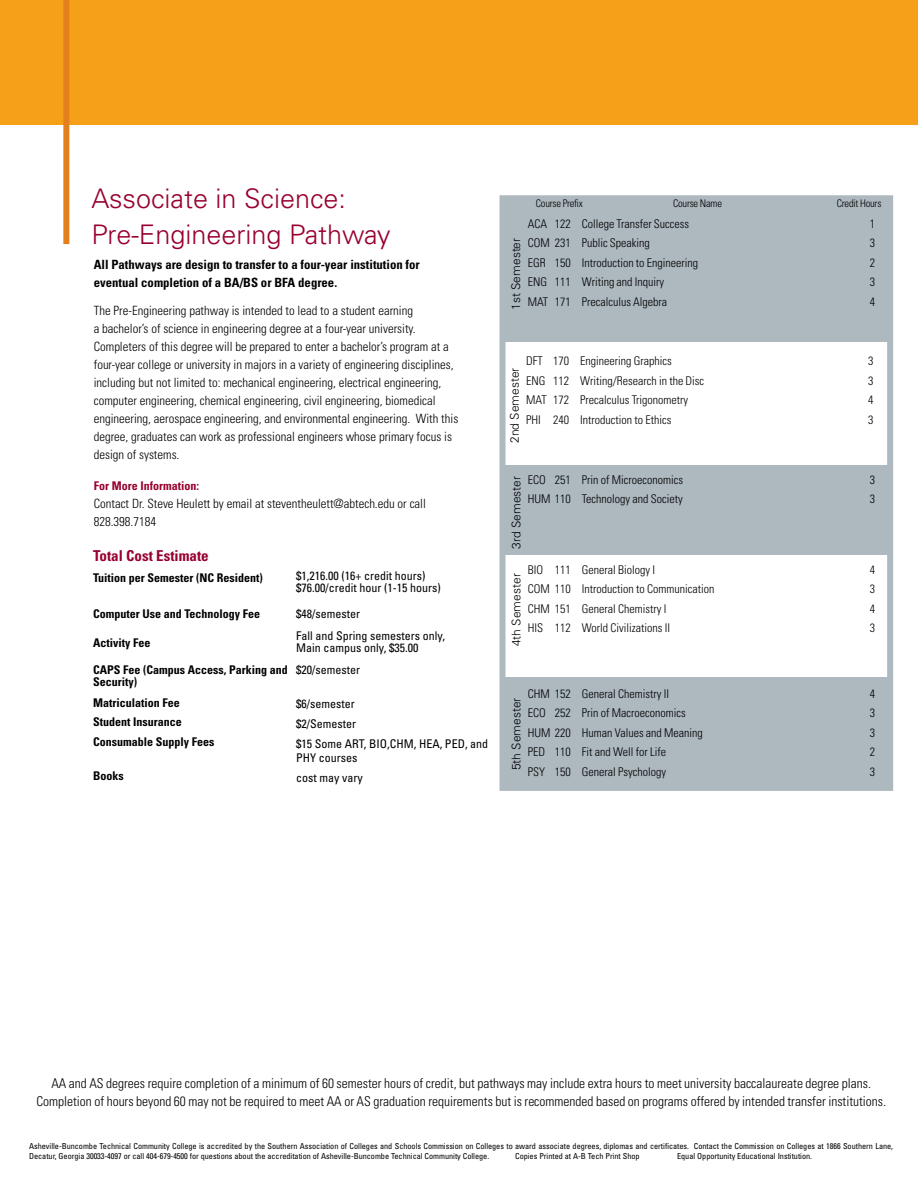
<style>
.page{position:relative;width:918px;height:1188px;background:#fff}
.page>*{position:absolute;margin:0;border:0;box-sizing:border-box;transform-origin:0 0}
._14a_Program_H2{font:300 27px/36px "Univers LT Std";color:#98002e}
._14a_Program_H2-2{font:700 condensed 15px "Univers LT Std";color:#98002e}
._03_-_description_no{font:300 condensed 13.5px/18px "Univers LT Std";color:#000;text-align:center}
._14a_Program_H2-3{font:300 condensed 12.75px/18px "Univers LT Std";color:#000}
._14a_Program_H2-4{font:700 condensed 12.75px/18px "Univers LT Std";color:#000}
._03_-_description_no-2{font:300 condensed 12px "Univers LT Std";color:#000}
._14a_Program_H2-5{font:condensed 12px/12px "Univers LT Std";color:#000}
._14a_Program_H2-6{font:700 condensed 12px/12px "Univers LT Std";color:#000}
._14a_Program_H2-7{font:300 12px "Univers LT Std";color:#000}
._14a_Program_H2-8{font:700 condensed 12px "Univers LT Std";color:#98002e}
._03_-_description_no-3{font:300 condensed 10.5px "Univers LT Std";letter-spacing:-.02em;color:#000}
.t1{font:condensed 8.25px/9.9px "Univers LT Std";letter-spacing:-.005em;color:#000}
</style>
<div class="page">
<div style="left:0;top:0;width:918px;height:125px;background:#f6a01a"></div>
<div style="left:63px;top:0;width:6px;height:244px;background:#e37f1c"></div>
<div style="left:500px;top:195px;width:393px;height:596px;border:6px solid #adb8bf"></div>
<div style="left:502px;top:465px;width:391px;height:90px;background:#adb8bf"></div>
<div style="left:502px;top:198px;width:391px;height:144px;background:#adb8bf"></div>
<div style="left:502px;top:677px;width:391px;height:112px;background:#adb8bf"></div>
<p class="_14a_Program_H2" style="left:92px;top:180px;width:301px">Associate in Science:<br>Pre-Engineering Pathway</p>
<p class="_14a_Program_H2-4" style="left:94px;top:256px;width:328px">All Pathways are design to transfer to a four-year institution for eventual completion of a BA/BS or BFA degree.</p>
<p class="_14a_Program_H2-3" style="left:94px;top:301px;width:366px">The Pre-Engineering pathway is intended to lead to a student earning<br>a bachelor’s of science in engineering degree at a four-year university.<br>Completers of this degree will be prepared to enter a bachelor’s program at a four-year college or university in majors in a variety of engineering disciplines, including but not limited to: mechanical engineering, electrical engineering, computer engineering, chemical engineering, civil engineering, biomedical engineering, aerospace engineering, and environmental engineering. With this degree, graduates can work as professional engineers whose primary focus is design of systems.</p>
<p class="_14a_Program_H2-8" style="left:94px;top:479px;width:107px">For More Information:</p>
<p class="_14a_Program_H2-3" style="left:94px;top:495px;width:334px">Contact Dr. Steve Heulett by email at steventheulett@abtech.edu or call<br>828.398.7184</p>
<p class="_14a_Program_H2-2" style="left:93px;top:546px;width:117px">Total Cost Estimate</p>
<p class="_14a_Program_H2-6" style="left:93px;top:572px;width:171px">Tuition per Semester (NC Resident)</p>
<p class="_14a_Program_H2-6" style="left:93px;top:608px;width:169px">Computer Use and Technology Fee</p>
<p class="_14a_Program_H2-6" style="left:93px;top:636px;width:59px">Activity Fee</p>
<p class="_14a_Program_H2-6" style="left:93px;top:663px;width:196px">CAPS Fee (Campus Access, Parking and<br>Security)</p>
<p class="_14a_Program_H2-6" style="left:93px;top:697px;width:88px">Matriculation Fee</p>
<p class="_14a_Program_H2-6" style="left:93px;top:716px;width:90px">Student Insurance</p>
<p class="_14a_Program_H2-6" style="left:93px;top:736px;width:123px">Consumable Supply Fees</p>
<p class="_14a_Program_H2-6" style="left:93px;top:770px;width:32px">Books</p>
<p class="_14a_Program_H2-5" style="left:296px;top:570px;width:146px">$1,216.00 (16+ credit hours) $76.00/credit hour (1-15 hours)</p>
<p class="_14a_Program_H2-5" style="left:296px;top:607px;width:65px">$48/semester</p>
<p class="_14a_Program_H2-5" style="left:296px;top:629px;width:150px">Fall and Spring semesters only,<br>Main campus only, $35.00</p>
<p class="_14a_Program_H2-5" style="left:296px;top:664px;width:65px">$20/semester</p>
<p class="_14a_Program_H2-5" style="left:296px;top:697px;width:60px">$6/semester</p>
<p class="_14a_Program_H2-5" style="left:296px;top:718px;width:61px">$2/Semester</p>
<p class="_14a_Program_H2-5" style="left:296px;top:737px;width:194px;line-height:13.5px">$15 Some ART, BIO,CHM, HEA, PED, and<br>PHY courses</p>
<p class="_14a_Program_H2-5" style="left:296px;top:772px;width:68px">cost may vary</p>
<p class="_03_-_description_no-3" style="left:536px;top:197px;width:48px">Course Prefix</p>
<p class="_03_-_description_no-3" style="left:673px;top:197px;width:50px">Course Name</p>
<p class="_03_-_description_no-3" style="left:837px;top:197px;width:46px">Credit Hours</p>
<p class="_03_-_description_no-2" style="left:528px;top:216px;width:163px">ACA 122 College Transfer Success</p>
<p class="_03_-_description_no-2" style="left:870px;top:216px;width:7px">1</p>
<p class="_03_-_description_no-2" style="left:528px;top:236px;width:124px">COM 231 Public Speaking</p>
<p class="_03_-_description_no-2" style="left:870px;top:236px;width:7px">3</p>
<p class="_03_-_description_no-2" style="left:528px;top:255px;width:172px">EGR 150 Introduction to Engineering</p>
<p class="_03_-_description_no-2" style="left:870px;top:255px;width:7px">2</p>
<p class="_03_-_description_no-2" style="left:528px;top:275px;width:138px">ENG 111 Writing and Inquiry</p>
<p class="_03_-_description_no-2" style="left:870px;top:275px;width:7px">3</p>
<p class="_03_-_description_no-2" style="left:528px;top:294px;width:141px">MAT 171 Precalculus Algebra</p>
<p class="_03_-_description_no-2" style="left:870px;top:294px;width:7px">4</p>
<p class="_14a_Program_H2-7" style="left:509px;top:310px;width:74px;rotate:-90deg">1st Semester</p>
<p class="_03_-_description_no-2" style="left:526px;top:354px;width:147px">DFT 170 Engineering Graphics</p>
<p class="_03_-_description_no-2" style="left:868px;top:354px;width:7px">3</p>
<p class="_03_-_description_no-2" style="left:526px;top:373px;width:180px">ENG 112 Writing/Research in the Disc</p>
<p class="_03_-_description_no-2" style="left:868px;top:373px;width:7px">3</p>
<p class="_03_-_description_no-2" style="left:526px;top:393px;width:163px">MAT 172 Precalculus Trigonometry</p>
<p class="_03_-_description_no-2" style="left:868px;top:393px;width:7px">4</p>
<p class="_03_-_description_no-2" style="left:526px;top:412px;width:147px">PHI 240 Introduction to Ethics</p>
<p class="_03_-_description_no-2" style="left:868px;top:412px;width:7px">3</p>
<p class="_14a_Program_H2-7" style="left:507px;top:443px;width:77px;rotate:-90deg">2nd Semester</p>
<p class="_14a_Program_H2-7" style="left:509px;top:549px;width:74px;rotate:-90deg">3rd Semester</p>
<p class="_14a_Program_H2-7" style="left:509px;top:646px;width:74px;rotate:-90deg">4th Semester</p>
<p class="_03_-_description_no-2" style="left:528px;top:472px;width:157px">ECO 251 Prin of Microeconomics</p>
<p class="_03_-_description_no-2" style="left:870px;top:472px;width:7px">3</p>
<p class="_03_-_description_no-2" style="left:528px;top:492px;width:156px">HUM 110 Technology and Society</p>
<p class="_03_-_description_no-2" style="left:870px;top:492px;width:7px">3</p>
<p class="_03_-_description_no-2" style="left:528px;top:562px;width:129px">BIO 111 General Biology I</p>
<p class="_03_-_description_no-2" style="left:870px;top:562px;width:7px">4</p>
<p class="_03_-_description_no-2" style="left:528px;top:582px;width:188px">COM 110 Introduction to Communication</p>
<p class="_03_-_description_no-2" style="left:870px;top:582px;width:7px">3</p>
<p class="_03_-_description_no-2" style="left:528px;top:601px;width:140px">CHM 151 General Chemistry I</p>
<p class="_03_-_description_no-2" style="left:870px;top:601px;width:7px">4</p>
<p class="_03_-_description_no-2" style="left:528px;top:621px;width:144px">HIS 112 World Civilizations II</p>
<p class="_03_-_description_no-2" style="left:870px;top:621px;width:7px">3</p>
<p class="_14a_Program_H2-7" style="left:509px;top:770px;width:74px;rotate:-90deg">5th Semester</p>
<p class="_03_-_description_no-2" style="left:528px;top:686px;width:143px">CHM 152 General Chemistry II</p>
<p class="_03_-_description_no-2" style="left:870px;top:686px;width:7px">4</p>
<p class="_03_-_description_no-2" style="left:528px;top:706px;width:159px">ECO 252 Prin of Macroeconomics</p>
<p class="_03_-_description_no-2" style="left:870px;top:706px;width:7px">3</p>
<p class="_03_-_description_no-2" style="left:528px;top:725px;width:176px">HUM 220 Human Values and Meaning</p>
<p class="_03_-_description_no-2" style="left:870px;top:725px;width:7px">3</p>
<p class="_03_-_description_no-2" style="left:528px;top:745px;width:140px">PED 110 Fit and Well for Life</p>
<p class="_03_-_description_no-2" style="left:870px;top:745px;width:7px">2</p>
<p class="_03_-_description_no-2" style="left:528px;top:764px;width:140px">PSY 150 General Psychology</p>
<p class="_03_-_description_no-2" style="left:870px;top:764px;width:7px">3</p>
<p class="_03_-_description_no" style="left:36px;top:1075px;width:851px">AA and AS degrees require completion of a minimum of 60 semester hours of credit, but pathways may include extra hours to meet university baccalaureate degree plans.<br>Completion of hours beyond 60 may not be required to meet AA or AS graduation requirements but is recommended based on programs offered by intended transfer institutions.</p>
<p class="t1" style="left:29px;top:1141px;width:865px">Asheville-Buncombe Technical Community College is accredited by the Southern Association of Colleges and Schools Commission on Colleges to award associate degrees, diplomas and certificates. Contact the Commission on Colleges at 1866 Southern Lane,<br>Decatur, Georgia 30033-4097 or call 404-679-4500 for questions about the accreditation of Asheville-Buncombe Technical Community College.</p>
<p class="t1" style="left:515px;top:1151px;width:126px">Copies Printed at A-B Tech Print Shop</p>
<p class="t1" style="left:677px;top:1151px;width:136px">Equal Opportunity Educational Institution.</p>
</div>
